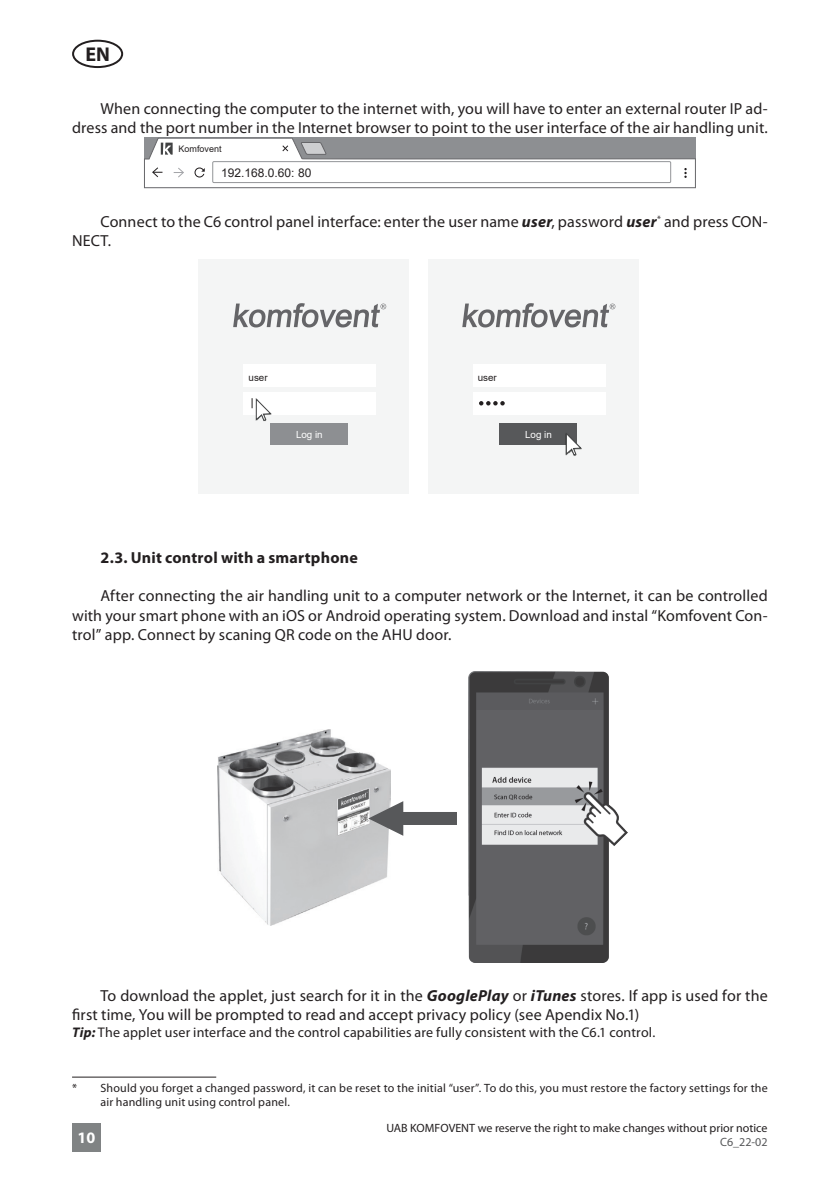
<style>
.page{position:relative;width:840px;height:1191px;background:#fff}
.page>*{position:absolute;margin:0;border:0;box-sizing:border-box;transform-origin:0 0}
.t1{font:700 20px "Myriad Pro";color:#231f20}
.Tekstas{font:16px/19.2px "Myriad Pro";letter-spacing:.01em;color:#231f20}
.Antraste_2{font:700 16px "Myriad Pro";letter-spacing:.01em;color:#231f20}
.t2{font:700 16px "Myriad Pro";color:#fff}
.Pastaba{font:14px "Myriad Pro";letter-spacing:.01em;color:#231f20}
.Isnasa{font:12px/14.4px "Myriad Pro";letter-spacing:.015em;color:#231f20}
.t3{font:12px "Arial";color:#231f20}
.t4{font:12px "Myriad Pro";color:#57585a}
.t5{font:9.8px "Arial";color:#fff}
.t6{font:9.8px "Arial";color:#231f20}
.t7{font:9px "Arial";color:#231f20}
.s1{font-weight:700;font-style:italic}
</style>
<div class="page">
<div style="left:72px;top:40px;width:51px;height:28px;border:2px solid #231f20;border-radius:50%"></div>
<div style="left:72px;top:1123px;width:29px;height:28px;background:#808384"></div>
<svg style="left:144px;top:188px;width:551px;height:1px"></svg>
<svg style="left:144px;top:137px;width:551px;height:1px"></svg>
<svg style="left:144px;top:138px;width:551px;height:50px"></svg>
<div style="left:198px;top:259px;width:211px;height:234px;background:#f4f5f5"></div>
<div style="left:243px;top:364px;width:133px;height:23px;background:#fff"></div>
<div style="left:243px;top:392px;width:133px;height:22px;background:#fff"></div>
<div style="left:270px;top:423px;width:77px;height:21px;background:#8d8f92"></div>
<svg style="left:233px;top:303px;width:153px;height:24px"></svg>
<div style="left:427px;top:259px;width:211px;height:234px;background:#f4f5f5"></div>
<div style="left:472px;top:364px;width:133px;height:23px;background:#fff"></div>
<div style="left:472px;top:392px;width:133px;height:22px;background:#fff"></div>
<div style="left:498px;top:423px;width:78px;height:21px;background:#57585a"></div>
<svg style="left:462px;top:303px;width:153px;height:24px"></svg>
<svg style="left:479px;top:401px;width:25px;height:4px"></svg>
<svg style="left:251px;top:398px;width:20px;height:23px"></svg>
<svg style="left:565px;top:433px;width:16px;height:22px"></svg>
<img style="left:217px;top:730px;width:174px;height:195px">
<svg style="left:368px;top:801px;width:88px;height:34px"></svg>
<img style="left:468px;top:671px;width:159px;height:291px">
<hr style="left:72px;top:1076px;width:144px;height:1px;background:#231f20">
<p class="t1" style="left:85px;top:42px;width:26px">EN</p>
<p class="Tekstas" style="left:72px;top:99px;width:697px;text-align:right">When connecting the computer to the internet with, you will have to enter an external router IP ad&shy;dress and the port number in the Internet browser to point to the user interface of the air handling unit.</p>
<p class="t7" style="left:178px;top:143px;width:45px">Komfovent</p>
<p class="t3" style="left:221px;top:164px;width:92px">192.168.0.60: 80</p>
<p class="Tekstas" style="left:72px;top:212px;width:696px;text-indent:28px">Connect to the C6 control panel interface: enter the user name <span class="s1">user</span>, password <span class="s1">user</span><sup>*</sup> and press CON-<br>NECT.</p>
<p class="t6" style="left:248px;top:370px;width:21px">user</p>
<p class="t5" style="left:296px;top:428px;width:28px">Log in</p>
<p class="t6" style="left:477px;top:370px;width:21px">user</p>
<p class="t5" style="left:525px;top:428px;width:28px">Log in</p>
<p class="Antraste_2" style="left:100px;top:547px;width:259px">2.3. Unit control with a smartphone</p>
<p class="Tekstas" style="left:72px;top:586px;width:696px;text-align:justify;text-indent:28px">After connecting the air handling unit to a computer network or the Internet, it can be controlled with your smart phone with an iOS or Android operating system. Download and instal “Komfovent Con&shy;trol” app. Connect by scaning QR code on the AHU door.</p>
<p class="Tekstas" style="left:72px;top:986px;width:696px;text-indent:28px">To download the applet, just search for it in the <span class="s1">GooglePlay</span> or <span class="s1">iTunes</span> stores. If app is used for the first time, You will be prompted to read and accept privacy policy (see Apendix No.1)</p>
<p class="Pastaba" style="left:72px;top:1024px;width:584px"><span class="s1">Tip:</span> The applet user interface and the control capabilities are fully consistent with the C6.1 control.</p>
<p class="Isnasa" style="left:100px;top:1080px;width:668px;text-indent:-28px">* Should you forget a changed password, it can be reset to the initial “user”. To do this, you must restore the factory settings for the air handling unit using control panel.</p>
<p class="Isnasa" style="left:386px;top:1120px;width:382px">UAB KOMFOVENT we reserve the right to make changes without prior notice</p>
<p class="t2" style="left:78px;top:1127px;width:19px">10</p>
<p class="t4" style="left:719px;top:1134px;width:49px">C6_22-02</p>
</div>
